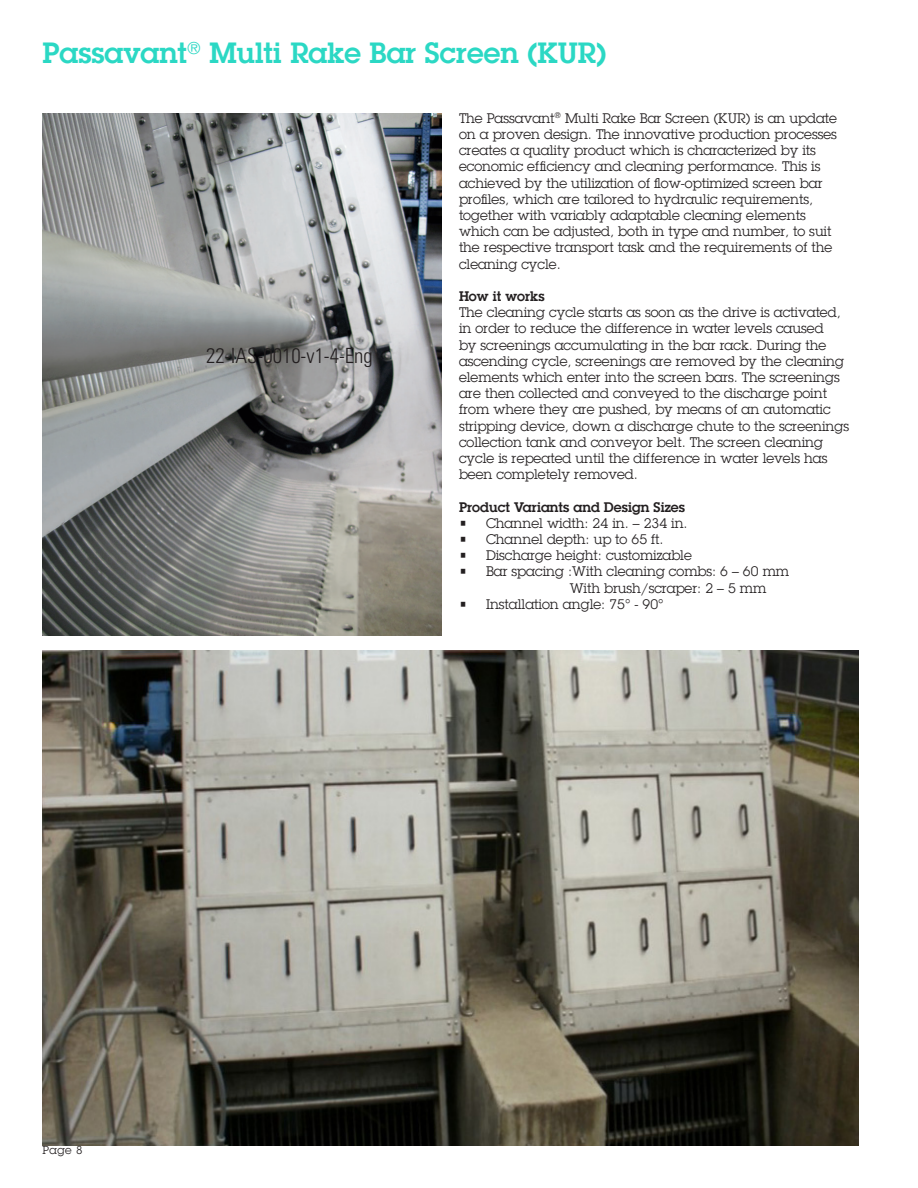
<style>
.page{position:relative;width:918px;height:1188px;background:#fff}
.page>*{position:absolute;margin:0;border:0;box-sizing:border-box;transform-origin:0 0}
.AQ_Heading_GREEN{font:600 28.5px "Lubalin Graph Std";color:#2bd8c4}
.AQ_Sub_Headline_-_BL{font:300 condensed 21px "Univers LT Std";color:#231f20}
.AQ_Body_-_BLACK{font:13.5px/16.2px "Lubalin Graph Std";color:#231f20}
.AQ_Body_-_BLACK-2{font:600 13.5px "Lubalin Graph Std";color:#231f20}
.t1{font:11.25px "Lubalin Graph Std";color:#231f20}
</style>
<div class="page">
<img style="left:43px;top:113px;width:399px;height:522px">
<img style="left:43px;top:650px;width:815px;height:495px">
<p class="AQ_Heading_GREEN" style="left:43px;top:34px;width:565px">Passavant<sup>®</sup> Multi Rake Bar Screen (KUR)</p>
<p class="AQ_Sub_Headline_-_BL" style="left:206px;top:343px;width:168px">22-IAS-0010-v1-4-Eng</p>
<p class="AQ_Body_-_BLACK" style="left:459px;top:110px;width:380px">The Passavant<sup>®</sup> Multi Rake Bar Screen (KUR) is an update on a proven design. The innovative production processes creates a quality product which is characterized by its economic efficiency and cleaning performance. This is achieved by the utilization of flow-optimized screen bar profiles, which are tailored to hydraulic requirements, together with variably adaptable cleaning elements which can be adjusted, both in type and number, to suit the respective transport task and the requirements of the cleaning cycle.</p>
<p class="AQ_Body_-_BLACK-2" style="left:459px;top:287px;width:87px">How it works</p>
<p class="AQ_Body_-_BLACK" style="left:459px;top:304px;width:392px">The cleaning cycle starts as soon as the drive is activated, in order to reduce the difference in water levels caused<br>by screenings accumulating in the bar rack. During the ascending cycle, screenings are removed by the cleaning elements which enter into the screen bars. The screenings are then collected and conveyed to the discharge point from where they are pushed, by means of an automatic stripping device, down a discharge chute to the screenings collection tank and conveyor belt. The screen cleaning cycle is repeated until the difference in water levels has been completely removed.</p>
<p class="AQ_Body_-_BLACK-2" style="left:459px;top:498px;width:227px">Product Variants and Design Sizes</p>
<p class="AQ_Body_-_BLACK" style="left:459px;top:515px;width:230px">• Channel width: 24 in. – 234 in.</p>
<p class="AQ_Body_-_BLACK" style="left:459px;top:531px;width:206px">• Channel depth: up to 65 ft.</p>
<p class="AQ_Body_-_BLACK" style="left:459px;top:547px;width:234px">• Discharge height: customizable</p>
<p class="AQ_Body_-_BLACK" style="left:570px;top:563px;width:221px;text-indent:-111px">• Bar spacing :With cleaning combs: 6 – 60 mm<br>With brush/scraper: 2 – 5 mm</p>
<p class="AQ_Body_-_BLACK" style="left:459px;top:596px;width:206px">• Installation angle: 75° - 90°</p>
<p class="t1" style="left:43px;top:1143px;width:42px">Page 8</p>
</div>
